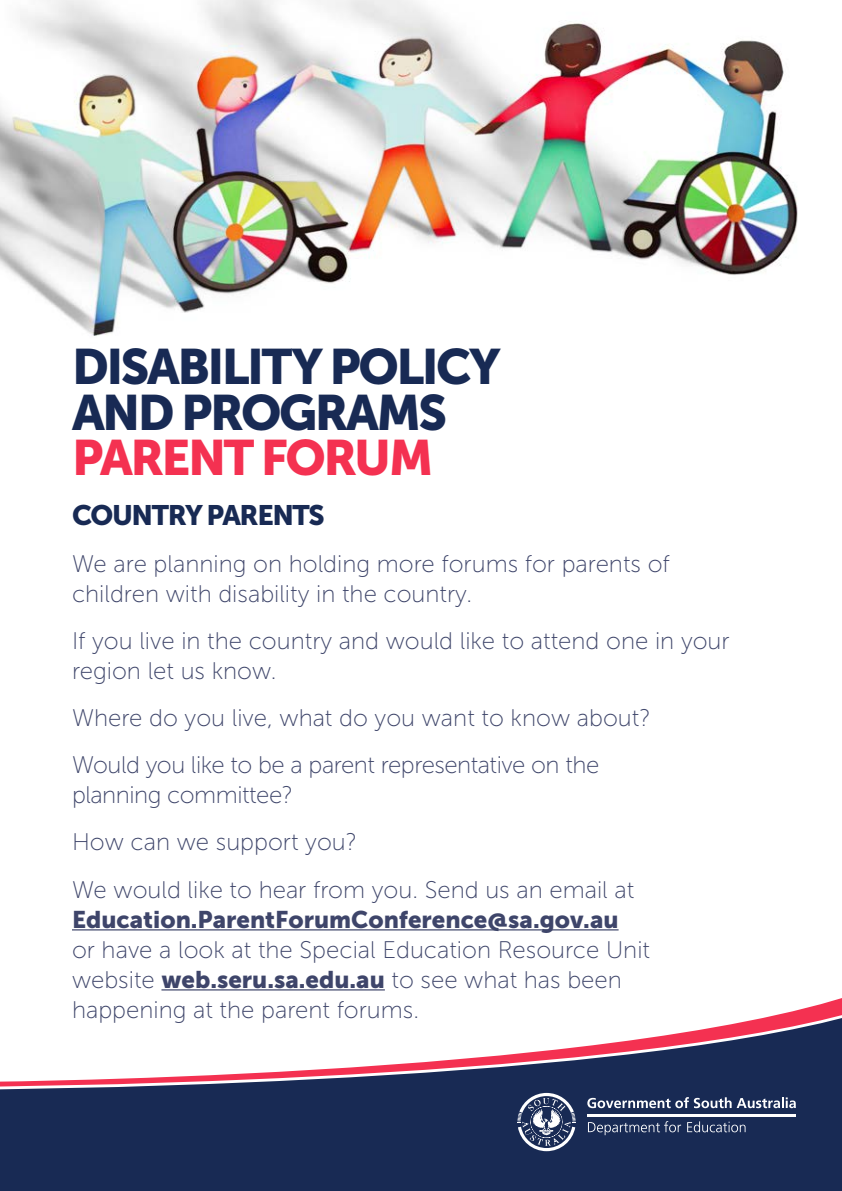
<style>
.page{position:relative;width:842px;height:1191px;background:#fff}
.page>*{position:absolute;margin:0;border:0;box-sizing:border-box;transform-origin:0 0}
.t1{font:49.4px/45px "Museo Sans 900";letter-spacing:-.05em;color:#182a54}
.t2{font:49.4px "Museo Sans 900";letter-spacing:-.05em;color:#f43151}
.t3{font:28px "Museo Sans 900";letter-spacing:-.05em;color:#182a54}
.t4{font:24px/30px "Museo Sans 100";color:#3e456a}
.t5{font:24px/47px "Museo Sans 100";letter-spacing:-.02em;color:#3e456a}
.t6{font:24px "Museo Sans 900";color:#3e456a}
.s1{font-family:"Museo Sans 900"}
</style>
<div class="page">
<img style="left:0;top:0;width:798px;height:336px">
<hr style="left:72px;top:929px;width:547px;height:1px;background:#3e456a">
<hr style="left:161px;top:989px;width:224px;height:1px;background:#3e456a">
<svg style="left:0;top:1008px;width:842px;height:183px"></svg>
<svg style="left:588px;top:1121px;width:93px;height:14px"></svg>
<svg style="left:687px;top:1121px;width:58px;height:11px"></svg>
<hr style="left:587px;top:1114px;width:209px;height:2px;background:#fff">
<svg style="left:587px;top:1097px;width:209px;height:11px"></svg>
<svg style="left:517px;top:1093px;width:59px;height:58px"></svg>
<h1 class="t1" style="left:72px;top:344px;width:430px">DISABILITY POLICY<br>AND PROGRAMS</h1>
<h1 class="t2" style="left:72px;top:429px;width:363px">PARENT FORUM</h1>
<p class="t3" style="left:72px;top:499px;width:254px">COUNTRY PARENTS</p>
<p class="t4" style="left:72px;top:549px;width:599px">We are planning on holding more forums for parents of children with disability in the country.</p>
<p class="t4" style="left:72px;top:626px;width:659px">If you live in the country and would like to attend one in your region let us know.</p>
<p class="t5" style="left:72px;top:695px;width:580px">Where do you live, what do you want to know about?<br>Would you like to be a parent representative on the</p>
<p class="t4" style="left:72px;top:772px;width:564px;line-height:47px">planning committee?<br>How can we support you?<br>We would like to hear from you. Send us an email at</p>
<p class="t6" style="left:72px;top:905px;width:548px">Education.ParentForumConference@sa.gov.au</p>
<p class="t4" style="left:72px;top:934px;width:580px">or have a look at the Special Education Resource Unit website <span class="s1">web.seru.sa.edu.au</span> to see what has been happening at the parent forums.</p>
</div>
